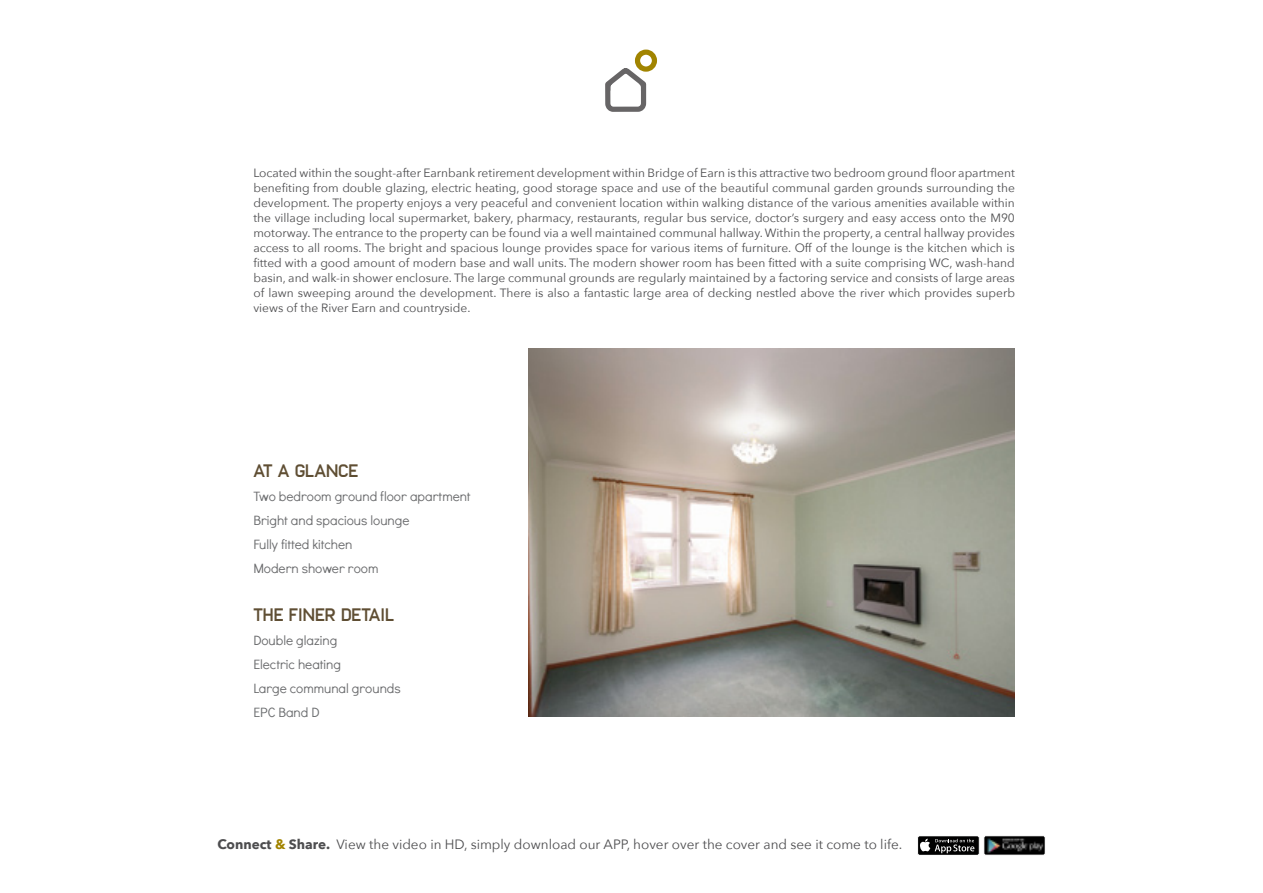
<style>
.page{position:relative;width:1263px;height:893px;background:#fff}
.page>*{position:absolute;margin:0;border:0;box-sizing:border-box;transform-origin:0 0}
.t1{font:700 18px "Frank";color:#5f4e33}
.t2{font:13.5px/24px "Didact Gothic";color:#696a6c}
.t3{font:13.5px "Avenir Next";color:#4d4d4f}
.t4{font:13.5px "Didact Gothic";color:#6a6c6e}
.t5{font:12px/15px "Avenir Next";color:#4d4d4f;text-align:justify}
.s1{font-weight:700}
.s2{font-weight:700;color:#a28400}
</style>
<div class="page">
<div style="left:635px;top:50px;width:22px;height:22px;border:5px solid #a18400;border-radius:50%"></div>
<svg style="left:605px;top:65px;width:44px;height:47px"></svg>
<svg style="left:919px;top:836px;width:60px;height:19px"></svg>
<div style="left:917px;top:836px;width:62px;height:19px;border:1px solid #fff;border-radius:2px"></div>
<img style="left:985px;top:836px;width:60px;height:19px">
<div style="left:983px;top:836px;width:62px;height:19px;border:1px solid #fff;border-radius:2px"></div>
<img style="left:529px;top:349px;width:486px;height:367px">
<p class="t5" style="left:253px;top:165px;width:763px">Located within the sought-after Earnbank retirement development within Bridge of Earn is this attractive two bedroom ground floor apartment benefiting from double glazing, electric heating, good storage space and use of the beautiful communal garden grounds surrounding the development. The property enjoys a very peaceful and convenient location within walking distance of the various amenities available within the village including local supermarket, bakery, pharmacy, restaurants, regular bus service, doctor’s surgery and easy access onto the M90 motorway. The entrance to the property can be found via a well maintained communal hallway. Within the property, a central hallway provides access to all rooms. The bright and spacious lounge provides space for various items of furniture. Off of the lounge is the kitchen which is fitted with a good amount of modern base and wall units. The modern shower room has been fitted with a suite comprising WC, wash-hand basin, and walk-in shower enclosure. The large communal grounds are regularly maintained by a factoring service and consists of large areas of lawn sweeping around the development. There is also a fantastic large area of decking nestled above the river which provides superb views of the River Earn and countryside.</p>
<h1 class="t1" style="left:253px;top:458px;width:106px">AT A GLANCE</h1>
<p class="t2" style="left:253px;top:483px;width:219px">Two bedroom ground floor apartment<br>Bright and spacious lounge<br>Fully fitted kitchen<br>Modern shower room</p>
<h1 class="t1" style="left:253px;top:602px;width:143px">THE FINER DETAIL</h1>
<p class="t2" style="left:253px;top:627px;width:149px">Double glazing<br>Electric heating<br>Large communal grounds</p>
<p class="t4" style="left:253px;top:702px;width:68px">EPC Band D</p>
<p class="t3" style="left:217px;top:833px;width:686px"><span class="s1">Connect</span> <span class="s2">&amp;</span> <span class="s1">Share.</span> View the video in HD, simply download our APP, hover over the cover and see it come to life.</p>
</div>
